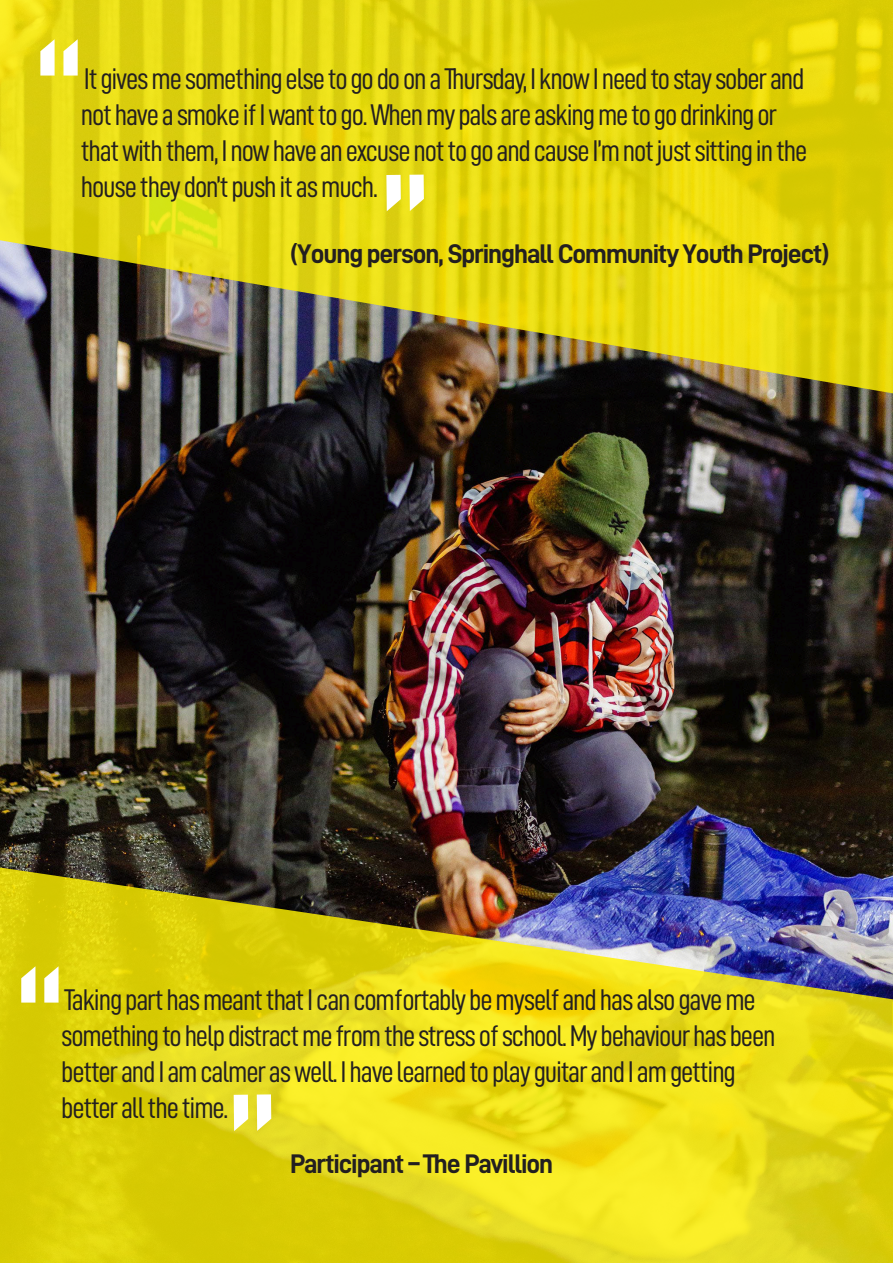
<style>
.page{position:relative;width:893px;height:1263px;background:#fff}
.page>*{position:absolute;margin:0;border:0;box-sizing:border-box;transform-origin:0 0}
.t1{font:121.5px "D DIN Bold";color:#fff}
.t2{font:30px/36px "D DIN Condensed";letter-spacing:-.04em;color:#231f20}
.t3{font:27px "D DIN Bold";letter-spacing:-.04em;color:#231f20}
</style>
<div class="page">
<img style="left:0;top:393px;width:893px;height:474px">
<svg style="left:0;top:0;width:892px;height:393px;background:#c9bd1a"></svg>
<img style="left:0;top:867px;width:892px;height:396px">
<svg style="left:892px;top:0;width:1px;height:393px"></svg>
<svg style="left:892px;top:857px;width:1px;height:406px"></svg>
<svg style="left:386px;top:175px;width:38px;height:36px"></svg>
<svg style="left:234px;top:1094px;width:37px;height:37px"></svg>
<p class="t1" style="left:36px;top:19px;width:48px">“</p>
<p class="t2" style="left:81px;top:60px;width:728px">It gives me something else to go do on a Thursday, I know I need to stay sober and not have a smoke if I want to go. When my pals are asking me to go drinking or that with them, I now have an excuse not to go and cause I’m not just sitting in the house they don’t push it as much.</p>
<p class="t3" style="left:290px;top:239px;width:541px">(Young person, Springhall Community Youth Project)</p>
<p class="t1" style="left:17px;top:946px;width:48px">“</p>
<p class="t2" style="left:61px;top:981px;width:716px">Taking part has meant that I can comfortably be myself and has also gave me something to help distract me from the stress of school. My behaviour has been better and I am calmer as well. I have learned to play guitar and I am getting better all the time.</p>
<p class="t3" style="left:290px;top:1149px;width:265px">Participant – The Pavillion</p>
</div>
